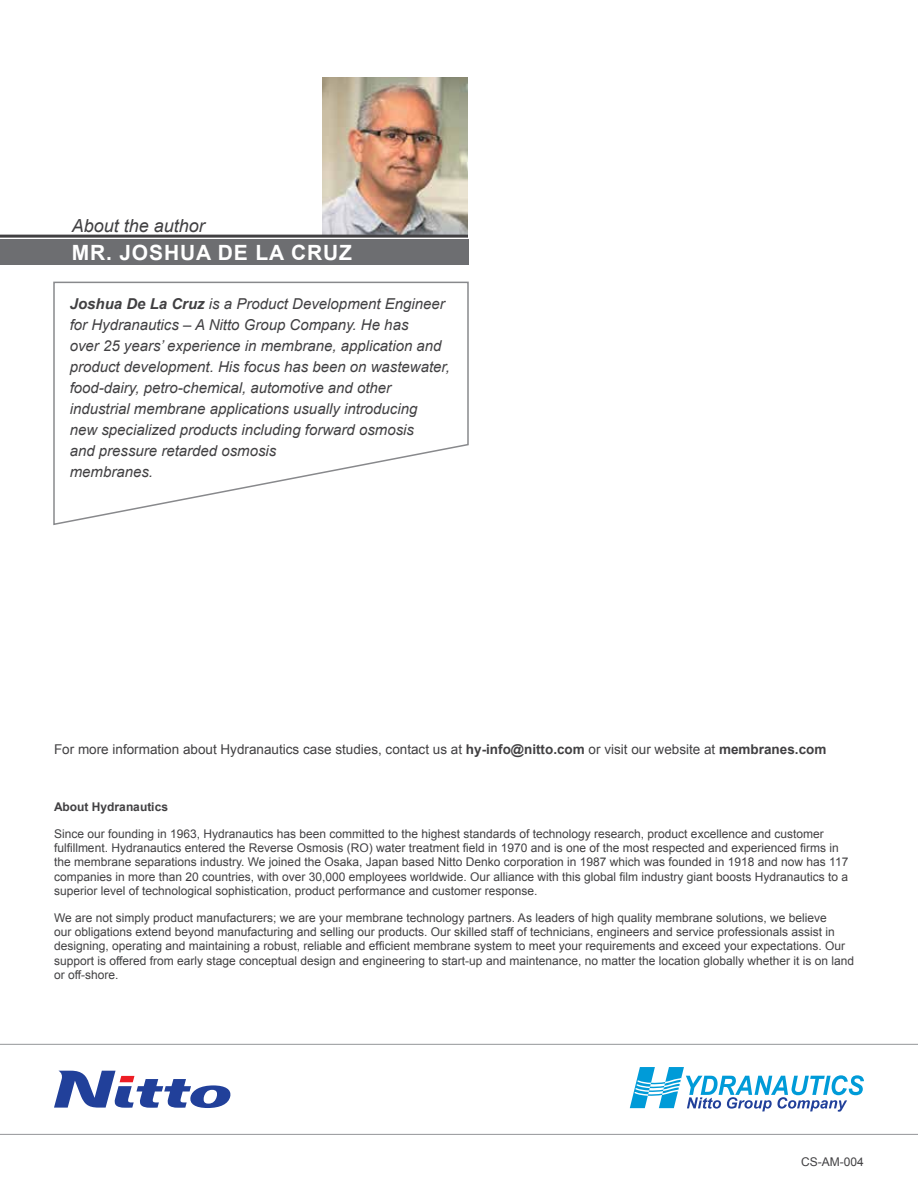
<style>
.page{position:relative;width:918px;height:1188px;background:#fff}
.page>*{position:absolute;margin:0;border:0;box-sizing:border-box;transform-origin:0 0}
.t1{font:700 21px "Arial";letter-spacing:.04em;color:#fff}
.t2{font:italic 18px "Arial";color:#414042}
.t3{font:italic 15px/21px "Arial";color:#414042}
.t4{font:13.5px "Arial";color:#414042}
.t5{font:12px/14.4px "Arial";color:#414042}
.t6{font:700 12px "Arial";color:#414042}
.s1{font-weight:700}
</style>
<div class="page">
<img style="left:322px;top:77px;width:146px;height:158px">
<hr style="left:0;top:1044px;width:918px;height:1px;background:#939598">
<hr style="left:0;top:1134px;width:918px;height:1px;background:#939598">
<svg style="left:53px;top:281px;width:416px;height:245px"></svg>
<div style="left:0;top:240px;width:468px;height:25px;background:#6d6e71"></div>
<hr style="left:0;top:235px;width:468px;height:3px;background:#414042">
<svg style="left:630px;top:1067px;width:234px;height:45px"></svg>
<svg style="left:54px;top:1071px;width:177px;height:37px"></svg>
<h2 class="t2" style="left:72px;top:214px;width:135px">About the author</h2>
<h1 class="t1" style="left:72px;top:245px;width:282px">MR. JOSHUA DE LA CRUZ</h1>
<p class="t3" style="left:70px;top:293px;width:382px"><span class="s1">Joshua De La Cruz</span> is a Product Development Engineer for Hydranautics – A Nitto Group Company. He has<br>over 25 years’ experience in membrane, application and product development. His focus has been on wastewater, food-dairy, petro-chemical, automotive and other industrial membrane applications usually introducing<br>new specialized products including forward osmosis<br>and pressure retarded osmosis<br>membranes.</p>
<p class="t4" style="left:54px;top:744px;width:774px">For more information about Hydranautics case studies, contact us at <span class="s1">hy-info@nitto.com</span> or visit our website at <span class="s1">membranes.com</span></p>
<p class="t6" style="left:54px;top:802px;width:116px">About Hydranautics</p>
<p class="t5" style="left:54px;top:827px;width:796px">Since our founding in 1963, Hydranautics has been committed to the highest standards of technology research, product excellence and customer fulfillment. Hydranautics entered the Reverse Osmosis (RO) water treatment field in 1970 and is one of the most respected and experienced firms in the membrane separations industry. We joined the Osaka, Japan based Nitto Denko corporation in 1987 which was founded in 1918 and now has 117 companies in more than 20 countries, with over 30,000 employees worldwide. Our alliance with this global film industry giant boosts Hydranautics to a superior level of technological sophistication, product performance and customer response.</p>
<p class="t5" style="left:54px;top:911px;width:802px">We are not simply product manufacturers; we are your membrane technology partners. As leaders of high quality membrane solutions, we believe<br>our obligations extend beyond manufacturing and selling our products. Our skilled staff of technicians, engineers and service professionals assist in designing, operating and maintaining a robust, reliable and efficient membrane system to meet your requirements and exceed your expectations. Our support is offered from early stage conceptual design and engineering to start-up and maintenance, no matter the location globally whether it is on land or off-shore.</p>
<p class="t5" style="left:801px;top:1156px;width:64px">CS-AM-004</p>
</div>
